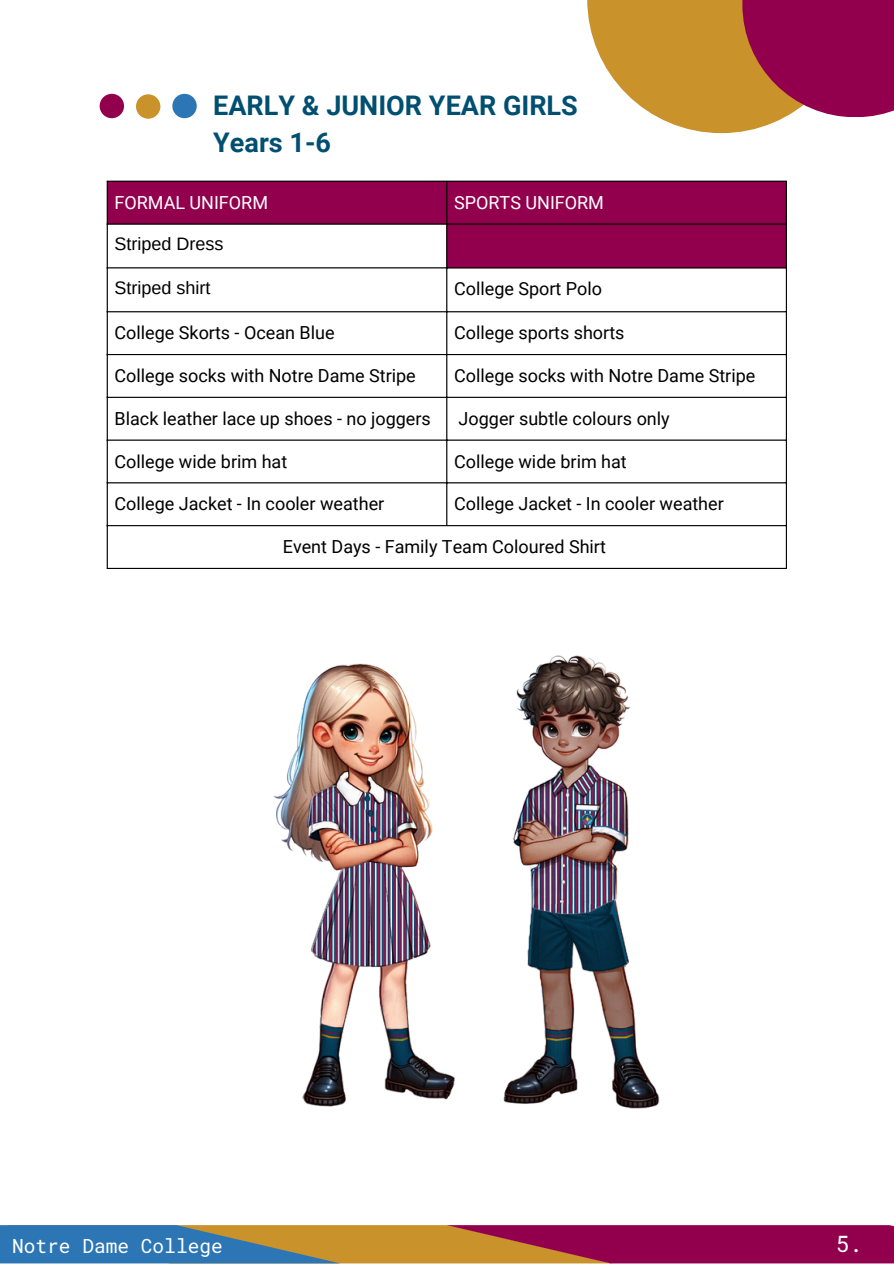
<style>
.page{position:relative;width:894px;height:1264px;background:#fff}
.page>*{position:absolute;margin:0;border:0;box-sizing:border-box;transform-origin:0 0}
.t1{font:700 27px/37.2px "Roboto";color:#004f71}
.t2{font:22.5px "Roboto Mono";color:#fff}
.t3{font:19.5px "Roboto Mono";color:#fff}
.t4{font:18px "Roboto";color:#000}
.t5{font:18px "Roboto";color:#fff}
.t6{font:18px "Arimo";color:#000}
</style>
<div class="page">
<svg style="left:587px;top:0;width:198px;height:133px;fill:#c9922b"></svg>
<svg style="left:742px;top:0;width:151px;height:117px;background:#9b194c"></svg>
<svg style="left:108px;top:182px;width:677px;height:85px;fill:#92004d"></svg>
<hr style="left:107px;top:182px;width:1px;height:386px;background:#000">
<hr style="left:446px;top:182px;width:1px;height:343px;background:#000">
<hr style="left:785px;top:182px;width:1px;height:386px;background:#000">
<hr style="left:107px;top:181px;width:679px;height:1px;background:#000">
<hr style="left:107px;top:223px;width:679px;height:1px;background:#000">
<hr style="left:107px;top:267px;width:679px;height:1px;background:#000">
<hr style="left:107px;top:311px;width:679px;height:1px;background:#000">
<hr style="left:107px;top:354px;width:679px;height:1px;background:#000">
<hr style="left:107px;top:397px;width:679px;height:1px;background:#000">
<hr style="left:107px;top:439px;width:679px;height:1px;background:#000">
<hr style="left:107px;top:482px;width:679px;height:1px;background:#000">
<hr style="left:107px;top:525px;width:679px;height:1px;background:#000">
<hr style="left:107px;top:568px;width:679px;height:1px;background:#000">
<div style="left:100px;top:94px;width:24px;height:24px;background:#92004d;border-radius:50%"></div>
<div style="left:136px;top:94px;width:24px;height:25px;background:#c9922b;border-radius:50%"></div>
<div style="left:172px;top:94px;width:25px;height:24px;background:#2c76b5;border-radius:50%"></div>
<svg style="left:6px;top:1225px;width:887px;height:38px;background:#864e60"></svg>
<img style="left:503px;top:655px;width:157px;height:454px">
<img style="left:273px;top:663px;width:182px;height:444px">
<p class="t1" style="left:213px;top:87px;width:366px">EARLY &amp; JUNIOR YEAR GIRLS<br>Years 1-6</p>
<p class="t5" style="left:114px;top:192px;width:155px">FORMAL UNIFORM</p>
<p class="t5" style="left:454px;top:192px;width:151px">SPORTS UNIFORM</p>
<p class="t6" style="left:114px;top:234px;width:110px">Striped Dress</p>
<h1 class="t6" style="left:114px;top:278px;width:97px">Striped shirt</h1>
<p class="t4" style="left:454px;top:279px;width:149px">College Sport Polo</p>
<p class="t4" style="left:114px;top:323px;width:221px">College Skorts - Ocean Blue</p>
<p class="t4" style="left:454px;top:323px;width:172px">College sports shorts</p>
<p class="t4" style="left:114px;top:365px;width:303px">College socks with Notre Dame Stripe</p>
<p class="t4" style="left:454px;top:365px;width:303px">College socks with Notre Dame Stripe</p>
<p class="t4" style="left:114px;top:408px;width:318px">Black leather lace up shoes - no joggers</p>
<p class="t4" style="left:458px;top:408px;width:212px">Jogger subtle colours only</p>
<p class="t4" style="left:114px;top:451px;width:174px">College wide brim hat</p>
<p class="t4" style="left:454px;top:451px;width:174px">College wide brim hat</p>
<p class="t4" style="left:114px;top:494px;width:271px">College Jacket - In cooler weather</p>
<p class="t4" style="left:454px;top:494px;width:271px">College Jacket - In cooler weather</p>
<p class="t4" style="left:283px;top:536px;width:324px">Event Days - Family Team Coloured Shirt</p>
<p class="t3" style="left:12px;top:1232px;width:212px">Notre Dame College</p>
<p class="t2" style="left:835px;top:1228px;width:28px">5.</p>
</div>
